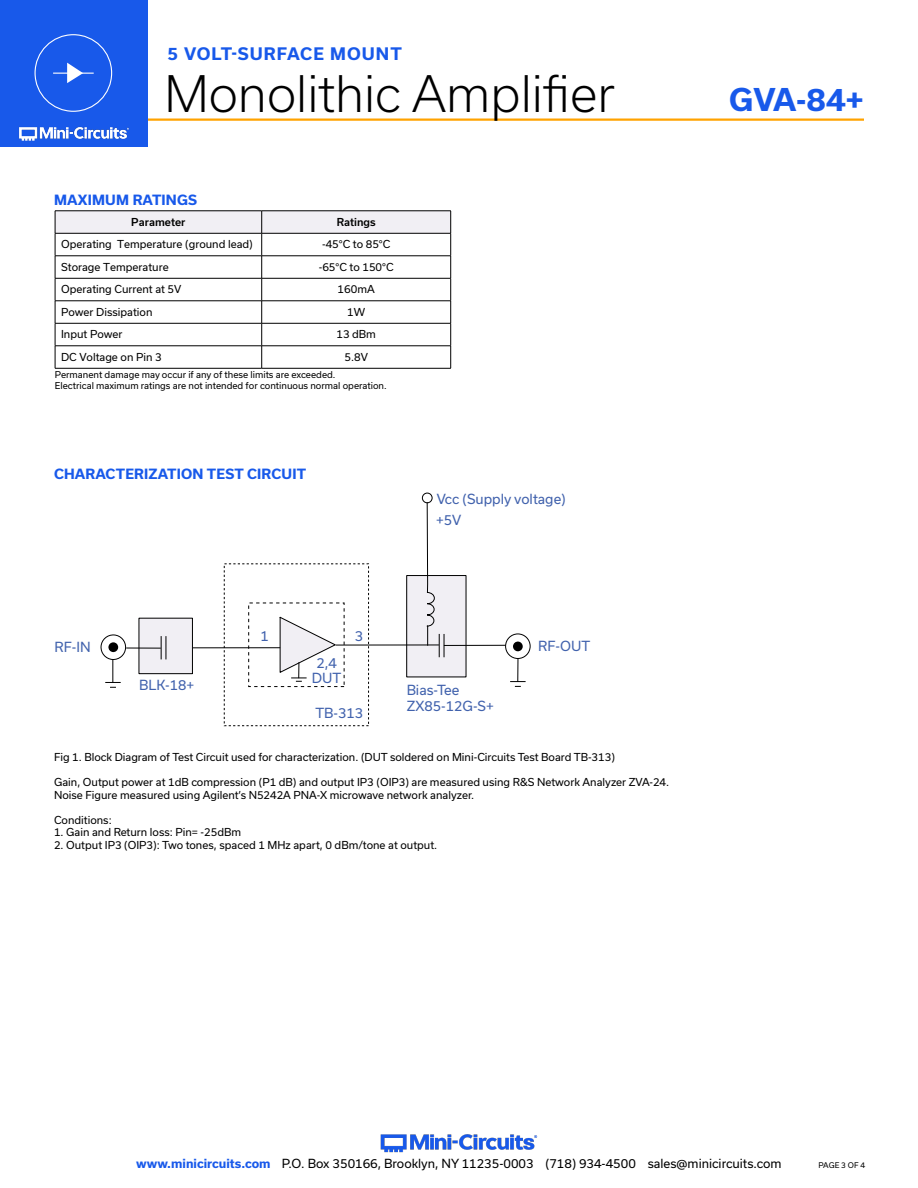
<style>
.page{position:relative;width:918px;height:1188px;background:#fff}
.page>*{position:absolute;margin:0;border:0;box-sizing:border-box;transform-origin:0 0}
.t1{font:300 48px "Usual";color:#000}
.t2{font:700 30px "Usual";color:#1859ea}
.t3{font:700 16.5px "Usual";letter-spacing:.065em;color:#1859ea}
.Blue_Headers{font:700 13.5px "Usual";letter-spacing:.015em;color:#1859ea}
.t4{font:13.35px/16px "Usual";color:#4162ad}
.t5{font:12px "Usual";color:#000}
.Figure_text{font:10.5px "Usual";color:#000}
.Table_Body_Left_Just{font:10.5px "Usual";color:#000}
.Table_Body_Center{font:10.5px "Usual";color:#000}
.Table_Header_Center{font:500 10.5px "Usual";color:#000}
.Notes{font:9px "Usual";color:#000}
.t6{font:7.5px "Usual";color:#000}
.s1{font-weight:700;color:#1859ea}
</style>
<div class="page">
<hr style="left:129px;top:118px;width:735px;height:3px;background:#ffa300">
<div style="left:0;top:0;width:147px;height:147px;background:#1859ea"></div>
<img style="left:19px;top:126px;width:110px;height:15px">
<div style="left:35px;top:34px;width:77px;height:78px;border:1px solid #fff;border-radius:50%"></div>
<hr style="left:53px;top:73px;width:41px;height:1px;background:#fff">
<svg style="left:67px;top:63px;width:16px;height:20px"></svg>
<img style="left:380px;top:1134px;width:158px;height:19px">
<hr style="left:167px;top:647px;width:113px;height:1px;background:#000">
<div style="left:422px;top:493px;width:11px;height:10px;border:1px solid #000;border-radius:50%"></div>
<svg style="left:101px;top:635px;width:25px;height:53px"></svg>
<div style="left:505px;top:634px;width:25px;height:25px;border:1px solid #000;border-radius:50%"></div>
<svg style="left:510px;top:659px;width:16px;height:28px"></svg>
<div style="left:407px;top:576px;width:59px;height:101px;background:#f1eff4"></div>
<div style="left:406px;top:575px;width:60px;height:102px;border:1px solid #000"></div>
<hr style="left:336px;top:645px;width:103px;height:1px;background:#000">
<svg style="left:426px;top:502px;width:19px;height:155px"></svg>
<div style="left:139px;top:618px;width:53px;height:56px;background:#f1eff4"></div>
<div style="left:139px;top:618px;width:54px;height:56px;border:1px solid #000"></div>
<hr style="left:126px;top:648px;width:35px;height:1px;background:#000">
<svg style="left:161px;top:636px;width:6px;height:23px"></svg>
<div style="left:513px;top:641px;width:10px;height:10px;background:#000;border-radius:50%"></div>
<svg style="left:279px;top:617px;width:57px;height:65px"></svg>
<hr style="left:444px;top:645px;width:62px;height:1px;background:#000">
<svg style="left:55px;top:211px;width:396px;height:157px"></svg>
<hr style="left:55px;top:368px;width:207px;height:1px;background:#000">
<hr style="left:262px;top:368px;width:189px;height:1px;background:#000">
<h3 class="t3" style="left:167px;top:45px;width:236px">5 VOLT-SURFACE MOUNT</h3>
<h1 class="t1" style="left:164px;top:66px;width:452px">Monolithic Amplifier</h1>
<p class="Blue_Headers" style="left:54px;top:193px;width:145px">MAXIMUM RATINGS</p>
<p class="Table_Header_Center" style="left:131px;top:216px;width:56px">Parameter</p>
<p class="Table_Header_Center" style="left:337px;top:216px;width:41px">Ratings</p>
<p class="Table_Body_Left_Just" style="left:61px;top:238px;width:193px">Operating Temperature (ground lead)</p>
<p class="Table_Body_Center" style="left:322px;top:238px;width:70px">-45°C to 85°C</p>
<p class="Table_Body_Left_Just" style="left:61px;top:261px;width:109px">Storage Temperature</p>
<p class="Table_Body_Center" style="left:319px;top:261px;width:76px">-65°C to 150°C</p>
<p class="Table_Body_Left_Just" style="left:61px;top:283px;width:122px">Operating Current at 5V</p>
<p class="Table_Body_Center" style="left:338px;top:283px;width:39px">160mA</p>
<p class="Table_Body_Left_Just" style="left:61px;top:306px;width:93px">Power Dissipation</p>
<p class="Table_Body_Center" style="left:347px;top:306px;width:20px">1W</p>
<p class="Table_Body_Left_Just" style="left:61px;top:328px;width:63px">Input Power</p>
<p class="Table_Body_Center" style="left:336px;top:328px;width:41px">13 dBm</p>
<p class="Table_Body_Left_Just" style="left:61px;top:351px;width:102px">DC Voltage on Pin 3</p>
<p class="Table_Body_Center" style="left:345px;top:351px;width:25px">5.8V</p>
<p class="Notes" style="left:55px;top:370px;width:282px">Permanent damage may occur if any of these limits are exceeded.</p>
<p class="Notes" style="left:55px;top:381px;width:333px">Electrical maximum ratings are not intended for continuous normal operation.</p>
<p class="Blue_Headers" style="left:54px;top:466px;width:254px">CHARACTERIZATION TEST CIRCUIT</p>
<p class="t4" style="left:437px;top:491px;width:131px">Vcc (Supply voltage)</p>
<p class="t4" style="left:436px;top:512px;width:27px">+5V</p>
<p class="t4" style="left:355px;top:628px;width:10px">3</p>
<p class="t4" style="left:260px;top:628px;width:10px">1</p>
<p class="t4" style="left:54px;top:639px;width:38px">RF-IN</p>
<p class="t4" style="left:538px;top:638px;width:54px">RF-OUT</p>
<p class="t4" style="left:139px;top:677px;width:57px">BLK-18+</p>
<p class="t4" style="left:316px;top:655px;width:22px">2,4</p>
<p class="t4" style="left:312px;top:670px;width:31px">DUT</p>
<p class="t4" style="left:315px;top:705px;width:49px">TB-313</p>
<p class="t4" style="left:407px;top:682px;width:89px">Bias-Tee<br>ZX85-12G-S+</p>
<p class="Figure_text" style="left:54px;top:751px;width:562px">Fig 1. Block Diagram of Test Circuit used for characterization. (DUT soldered on Mini-Circuits Test Board TB-313)</p>
<p class="Figure_text" style="left:54px;top:776px;width:617px">Gain, Output power at 1dB compression (P1 dB) and output IP3 (OIP3) are measured using R&amp;S Network Analyzer ZVA-24.</p>
<p class="Figure_text" style="left:54px;top:789px;width:422px">Noise Figure measured using Agilent’s N5242A PNA-X microwave network analyzer.</p>
<p class="Figure_text" style="left:54px;top:814px;width:59px">Conditions:</p>
<p class="Figure_text" style="left:54px;top:826px;width:189px">1. Gain and Return loss: Pin= -25dBm</p>
<p class="Figure_text" style="left:54px;top:839px;width:385px">2. Output IP3 (OIP3): Two tones, spaced 1 MHz apart, 0 dBm/tone at output.</p>
<h2 class="t2" style="left:729px;top:83px;width:136px">GVA-84+</h2>
<p class="t5" style="left:136px;top:1157px;width:647px"><span class="s1">www.minicircuits.com</span> P.O. Box 350166, Brooklyn, NY 11235-0003 (718) 934-4500 sales@minicircuits.com</p>
<p class="t6" style="left:819px;top:1161px;width:48px">PAGE 3 OF 4</p>
</div>
